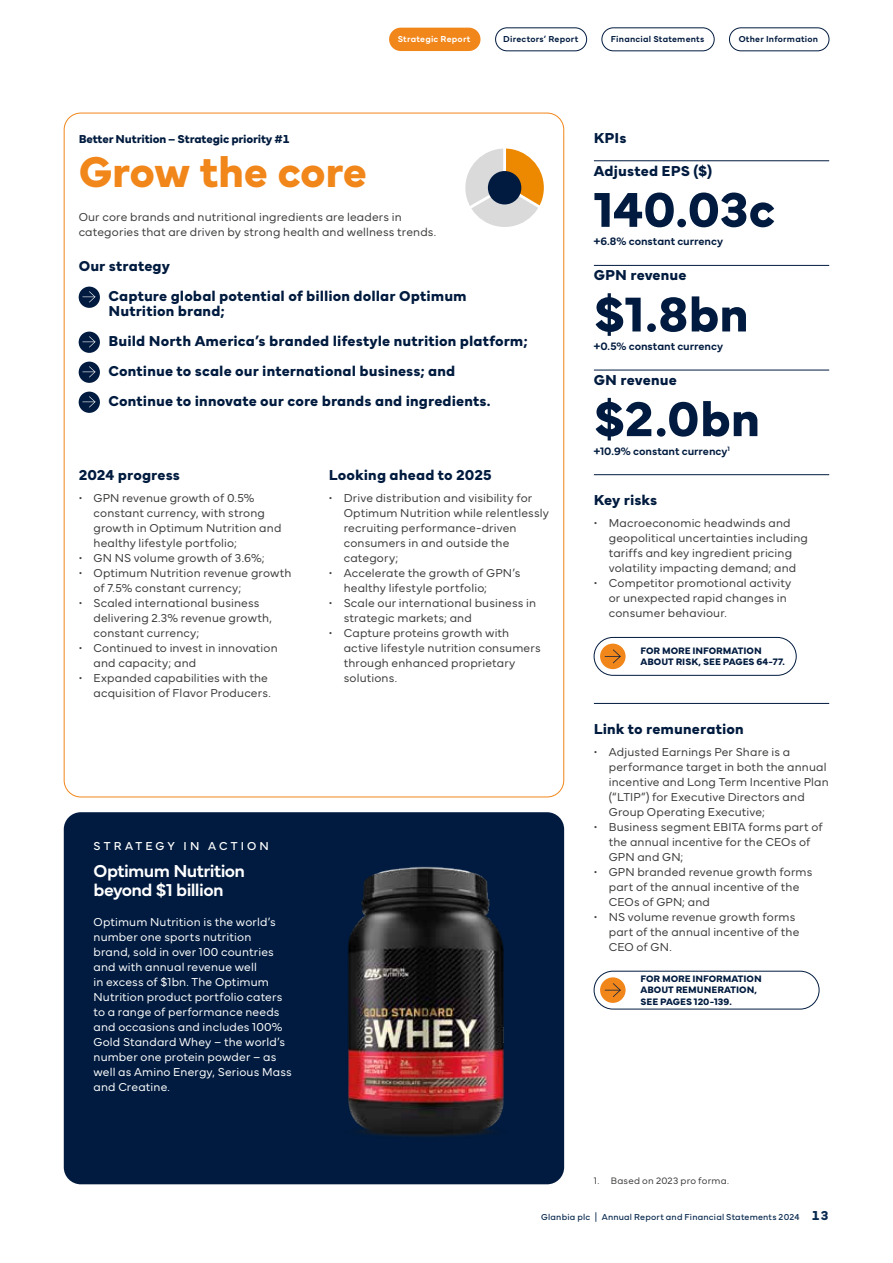
<style>
.page{position:relative;width:893px;height:1263px;background:#fff}
.page>*{position:absolute;margin:0;border:0;box-sizing:border-box;transform-origin:0 0}
.t1{font:51px "Mundial Glanbia Bold";color:#001b3f}
.t2{font:45px "Mundial Glanbia Bold";letter-spacing:-.015em;color:#f1861a}
.t3{font:700 18px/19.5px "Mundial Glanbia Demi";letter-spacing:-.035em;color:#fff}
.t4{font:15px/30px "Mundial Glanbia Bold";letter-spacing:.01em;color:#001b3f}
.t5{font:12px/15px "Mundial Glanbia Light";letter-spacing:.01em;color:#3c3c3b}
.t6{font:12px/15px "Mundial Glanbia Light";letter-spacing:.01em;color:#fff}
.t7{font:12px "Mundial Glanbia Bold";letter-spacing:-.015em;color:#001b3f}
.t8{font:12px "Mundial Glanbia Regular";letter-spacing:.26em;color:#fff}
.t9{font:700 11.25px "Mundial Glanbia Demi";letter-spacing:-.005em;color:#001b3f}
.t10{font:9.75px/11.7px "Mundial Glanbia Bold";color:#001b3f}
.t11{font:9.75px "Mundial Glanbia Light";letter-spacing:.02em;color:#3c3c3b}
.t12{font:9px "Mundial Glanbia Regular";letter-spacing:.02em;color:#092a4f}
.t13{font:700 9px "Mundial Glanbia Demi";letter-spacing:.025em;color:#001b3f}
.t14{font:700 9px "Mundial Glanbia Demi";letter-spacing:.025em;color:#fff}
.s1{font-family:"Mundial Glanbia Bold";font-size:13.5px}
</style>
<div class="page">
<div style="left:64px;top:812px;width:500px;height:372px;background:#001b3f;border-radius:17px"></div>
<div style="left:495px;top:28px;width:92px;height:23px;border:1px solid #001b3f;border-radius:12px"></div>
<div style="left:602px;top:28px;width:112px;height:23px;border:1px solid #001b3f;border-radius:12px"></div>
<div style="left:729px;top:28px;width:100px;height:23px;border:1px solid #001b3f;border-radius:12px"></div>
<div style="left:389px;top:28px;width:91px;height:23px;background:#f1861a;border-radius:12px"></div>
<img style="left:348px;top:866px;width:156px;height:271px">
<svg style="left:465px;top:149px;width:79px;height:78px"></svg>
<div style="left:488px;top:171px;width:33px;height:33px;background:#001b3f;border-radius:50%"></div>
<hr style="left:594px;top:160px;width:235px;height:1px;background:#001b3f">
<hr style="left:594px;top:265px;width:235px;height:1px;background:#001b3f">
<hr style="left:594px;top:370px;width:235px;height:1px;background:#001b3f">
<hr style="left:594px;top:474px;width:235px;height:1px;background:#001b3f">
<hr style="left:594px;top:703px;width:235px;height:1px;background:#001b3f">
<div style="left:594px;top:637px;width:202px;height:38px;border:1px solid #001b3f;border-radius:19px"></div>
<div style="left:600px;top:644px;width:26px;height:25px;background:#f1861a;border-radius:50%"></div>
<svg style="left:605px;top:649px;width:16px;height:14px"></svg>
<div style="left:594px;top:971px;width:225px;height:38px;border:1px solid #001b3f;border-radius:19px"></div>
<div style="left:600px;top:977px;width:26px;height:26px;background:#f1861a;border-radius:50%"></div>
<svg style="left:605px;top:983px;width:16px;height:14px"></svg>
<div style="left:79px;top:287px;width:21px;height:21px;background:#001b3f;border-radius:50%"></div>
<svg style="left:82px;top:291px;width:13px;height:11px"></svg>
<div style="left:79px;top:332px;width:21px;height:21px;background:#001b3f;border-radius:50%"></div>
<svg style="left:82px;top:336px;width:13px;height:11px"></svg>
<div style="left:79px;top:362px;width:21px;height:21px;background:#001b3f;border-radius:50%"></div>
<svg style="left:82px;top:366px;width:13px;height:11px"></svg>
<div style="left:79px;top:392px;width:21px;height:21px;background:#001b3f;border-radius:50%"></div>
<svg style="left:82px;top:396px;width:13px;height:11px"></svg>
<p class="t14" style="left:398px;top:32px;width:74px">Strategic Report</p>
<p class="t13" style="left:503px;top:32px;width:77px">Directors’ Report</p>
<p class="t13" style="left:611px;top:32px;width:95px">Financial Statements</p>
<p class="t13" style="left:739px;top:32px;width:81px">Other Information</p>
<p class="t7" style="left:79px;top:129px;width:213px">Better Nutrition – Strategic priority #1</p>
<h2 class="t2" style="left:79px;top:137px;width:290px">Grow the core</h2>
<p class="t5" style="left:79px;top:209px;width:359px">Our core brands and nutritional ingredients are leaders in categories that are driven by strong health and wellness trends.</p>
<p class="t4" style="left:108px;top:250px;width:360px;text-indent:-30px">Our strategy<br>Capture global potential of billion dollar Optimum</p>
<p class="t4" style="left:108px;top:295px;width:421px">Nutrition brand;<br>Build North America’s branded lifestyle nutrition platform; Continue to scale our international business; and<br>Continue to innovate our core brands and ingredients.</p>
<p class="t4" style="left:79px;top:458px;width:103px">2024 progress</p>
<p class="t5" style="left:94px;top:490px;width:189px;text-indent:-15px">• GPN revenue growth of 0.5% constant currency, with strong growth in Optimum Nutrition and healthy lifestyle portfolio;</p>
<p class="t5" style="left:79px;top:550px;width:188px">• GN NS volume growth of 3.6%;</p>
<p class="t5" style="left:94px;top:565px;width:200px;text-indent:-15px">• Optimum Nutrition revenue growth of 7.5% constant currency;</p>
<p class="t5" style="left:94px;top:595px;width:180px;text-indent:-15px">• Scaled international business delivering 2.3% revenue growth, constant currency;</p>
<p class="t5" style="left:94px;top:640px;width:186px;text-indent:-15px">• Continued to invest in innovation and capacity; and</p>
<p class="t5" style="left:79px;top:670px;width:194px;text-align:right">• Expanded capabilities with the acquisition of Flavor Producers.</p>
<p class="t4" style="left:329px;top:458px;width:164px">Looking ahead to 2025</p>
<p class="t5" style="left:344px;top:490px;width:207px;text-indent:-15px">• Drive distribution and visibility for<br>Optimum Nutrition while relentlessly recruiting performance-driven consumers in and outside the category;</p>
<p class="t5" style="left:344px;top:565px;width:178px;text-indent:-15px">• Accelerate the growth of GPN’s healthy lifestyle portfolio;</p>
<p class="t5" style="left:344px;top:595px;width:194px;text-indent:-15px">• Scale our international business in strategic markets; and</p>
<p class="t5" style="left:344px;top:625px;width:198px;text-indent:-15px">• Capture proteins growth with active lifestyle nutrition consumers through enhanced proprietary solutions.</p>
<p class="t8" style="left:94px;top:836px;width:177px">STRATEGY IN ACTION</p>
<h3 class="t3" style="left:94px;top:859px;width:153px">Optimum Nutrition beyond $1 billion</h3>
<p class="t6" style="left:94px;top:914px;width:200px">Optimum Nutrition is the world’s number one sports nutrition<br>brand, sold in over 100 countries and with annual revenue well<br>in excess of $1bn. The Optimum<br>Nutrition product portfolio caters to a range of performance needs and occasions and includes 100%<br>Gold Standard Whey – the world’s number one protein powder – as well as Amino Energy, Serious Mass and Creatine.</p>
<p class="t4" style="left:594px;top:121px;width:34px">KPIs</p>
<p class="t4" style="left:594px;top:154px;width:120px">Adjusted EPS ($)</p>
<h1 class="t1" style="left:594px;top:170px;width:183px">140.03c</h1>
<p class="t9" style="left:594px;top:233px;width:131px">+6.8% constant currency</p>
<p class="t4" style="left:594px;top:259px;width:94px">GPN revenue</p>
<h1 class="t1" style="left:594px;top:274px;width:156px">$1.8bn</h1>
<p class="t9" style="left:594px;top:337px;width:131px">+0.5% constant currency</p>
<p class="t4" style="left:594px;top:364px;width:84px">GN revenue</p>
<h1 class="t1" style="left:594px;top:379px;width:167px">$2.0bn</h1>
<p class="t9" style="left:594px;top:442px;width:137px">+10.9% constant currency<sup>1</sup></p>
<p class="t4" style="left:594px;top:483px;width:65px">Key risks</p>
<p class="t5" style="left:609px;top:514px;width:201px;text-indent:-15px">• Macroeconomic headwinds and geopolitical uncertainties including tariffs and key ingredient pricing volatility impacting demand; and</p>
<p class="t5" style="left:609px;top:574px;width:184px;text-indent:-15px">• Competitor promotional activity or unexpected rapid changes in consumer behaviour.</p>
<p class="t10" style="left:641px;top:644px;width:146px">FOR MORE INFORMATION<br>ABOUT RISK, SEE PAGES 64-77.</p>
<p class="t4" style="left:594px;top:712px;width:151px">Link to remuneration</p>
<p class="t5" style="left:609px;top:743px;width:221px;text-indent:-15px">• Adjusted Earnings Per Share is a performance target in both the annual incentive and Long Term Incentive Plan (“LTIP”) for Executive Directors and Group Operating Executive;</p>
<p class="t5" style="left:609px;top:818px;width:215px;text-indent:-15px">• Business segment EBITA forms part of the annual incentive for the CEOs of<br>GPN and GN;</p>
<p class="t5" style="left:609px;top:863px;width:205px;text-indent:-15px">• GPN branded revenue growth forms part of the annual incentive of the<br>CEOs of GPN; and</p>
<p class="t5" style="left:609px;top:908px;width:192px;text-indent:-15px">• NS volume revenue growth forms part of the annual incentive of the<br>CEO of GN.</p>
<p class="t10" style="left:641px;top:972px;width:123px">FOR MORE INFORMATION<br>ABOUT REMUNERATION,<br>SEE PAGES 120-139.</p>
<p class="t11" style="left:594px;top:1173px;width:137px">1. Based on 2023 pro forma.</p>
<p class="t12" style="left:541px;top:1210px;width:290px">Glanbia plc | Annual Report and Financial Statements 2024 <span class="s1">13</span></p>
</div>
